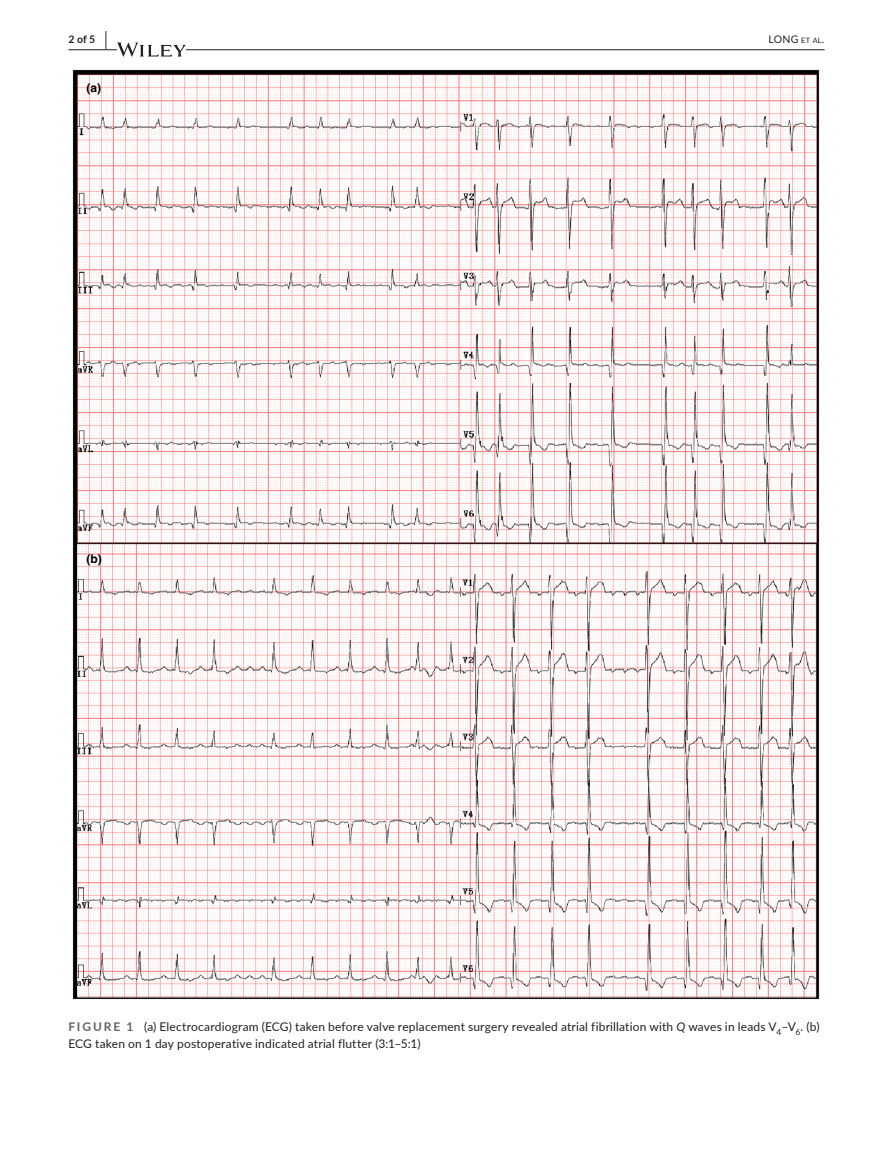
<style>
.page{position:relative;width:893px;height:1174px;background:#fff}
.page>*{position:absolute;margin:0;border:0;box-sizing:border-box;transform-origin:0 0}
.t1{font:12px/16.5px "Lato";letter-spacing:.015em;color:#231f20}
.t2{font:700 12px "Helvetica";color:#000}
.t3{font:10.5px "Lato";color:#231f20}
.t4{font:700 10.5px "Lato";color:#231f20}
.s1{font-size:19.5px}
.s2{font-size:7.35px}
.s3{font-weight:700;color:#636366}
.s4{font-style:italic}
</style>
<div class="page">
<hr style="left:68px;top:49px;width:756px;height:1px;background:#231f20">
<svg style="left:117px;top:42px;width:69px;height:15px"></svg>
<img style="left:72px;top:69px;width:748px;height:930px">
<p class="t4" style="left:68px;top:31px;width:40px">2 of 5 <span class="s1">|</span></p>
<p class="t3" style="left:769px;top:31px;width:57px">LONG <span class="s2">et al</span>.</p>
<p class="t2" style="left:86px;top:81px;width:16px">(a)</p>
<p class="t2" style="left:86px;top:551px;width:17px">(b)</p>
<p class="t1" style="left:68px;top:1018px;width:753px"><span class="s3">FIGURE 1</span> (a) Electrocardiogram (ECG) taken before valve replacement surgery revealed atrial fibrillation with <span class="s4">Q</span> waves in leads V<sub>4</sub>–V<sub>6</sub>. (b)<br>ECG taken on 1 day postoperative indicated atrial flutter (3:1–5:1)</p>
</div>
